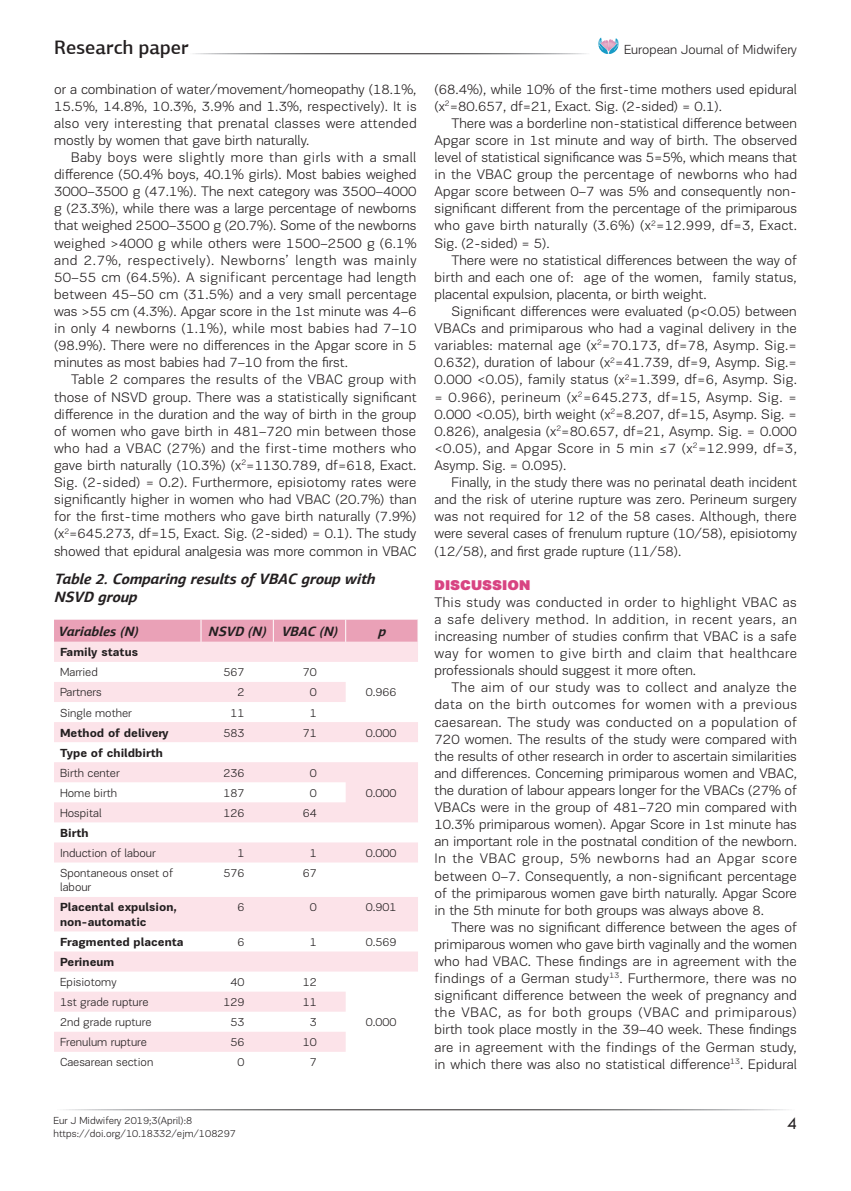
<style>
.page{position:relative;width:851px;height:1191px;background:#fff}
.page>*{position:absolute;margin:0;border:0;box-sizing:border-box;transform-origin:0 0}
.t1{font:500 19.5px "PF Agora Sans Pro";color:#231f20}
.t2{font:18px "Tw Cen";color:#231f20}
.t3{font:italic 700 15px/18px "PF Agora Sans Pro";color:#231f20}
.t4{font:300 14.25px/17.1px "PF Encore Sans Pro";color:#231f20;text-align:justify}
.t5{font:900 14.25px "PF Encore Sans Pro";color:#d84482}
.t6{font:italic 700 13.5px "PF Agora Sans Pro";color:#231f20}
.t7{font:300 13.5px "PF Encore Sans Pro";color:#231f20}
.t8{font:300 12px/14.4px "PF Encore Sans Pro";color:#231f20}
.t9{font:700 12px/14.4px "PF Encore Sans Pro";color:#231f20}
.t10{font:300 10.5px "PF Encore Sans Pro";color:#231f20}
</style>
<div class="page">
<svg style="left:598px;top:37px;width:20px;height:17px"></svg>
<svg style="left:54px;top:642px;width:364px;height:409px"></svg>
<svg style="left:54px;top:619px;width:364px;height:23px;background:#eaa5ba"></svg>
<h1 class="t1" style="left:54px;top:35px;width:136px">Research paper</h1>
<p class="t4" style="left:54px;top:80px;width:364px">or a combination of water/movement/homeopathy (18.1%, 15.5%, 14.8%, 10.3%, 3.9% and 1.3%, respectively). It is also very interesting that prenatal classes were attended mostly by women that gave birth naturally.</p>
<p class="t4" style="left:54px;top:149px;width:364px;text-indent:17px">Baby boys were slightly more than girls with a small difference (50.4% boys, 40.1% girls). Most babies weighed 3000–3500 g (47.1%). The next category was 3500–4000 g (23.3%), while there was a large percentage of newborns that weighed 2500–3500 g (20.7%). Some of the newborns weighed &gt;4000 g while others were 1500–2500 g (6.1% and 2.7%, respectively). Newborns’ length was mainly 50–55 cm (64.5%). A significant percentage had length between 45–50 cm (31.5%) and a very small percentage was &gt;55 cm (4.3%). Apgar score in the 1st minute was 4–6 in only 4 newborns (1.1%), while most babies had 7–10 (98.9%). There were no differences in the Apgar score in 5 minutes as most babies had 7–10 from the first.</p>
<p class="t4" style="left:54px;top:371px;width:364px;text-indent:17px">Table 2 compares the results of the VBAC group with those of NSVD group. There was a statistically significant difference in the duration and the way of birth in the group of women who gave birth in 481–720 min between those who had a VBAC (27%) and the first-time mothers who gave birth naturally (10.3%) (χ<sup>2</sup>=1130.789, df=618, Exact.<br>Sig. (2-sided) = 0.2). Furthermore, episiotomy rates were significantly higher in women who had VBAC (20.7%) than for the first-time mothers who gave birth naturally (7.9%) (χ<sup>2</sup>=645.273, df=15, Exact. Sig. (2-sided) = 0.1). The study showed that epidural analgesia was more common in VBAC</p>
<p class="t3" style="left:54px;top:570px;width:325px">Table 2. Comparing results of VBAC group with<br>NSVD group</p>
<p class="t6" style="left:58px;top:622px;width:84px">Variables (N)</p>
<p class="t6" style="left:208px;top:622px;width:133px">NSVD (N) VBAC (N)</p>
<p class="t6" style="left:378px;top:622px;width:11px">p</p>
<p class="t9" style="left:60px;top:645px;width:79px">Family status</p>
<p class="t8" style="left:60px;top:665px;width:39px">Married</p>
<p class="t8" style="left:223px;top:665px;width:23px">567</p>
<p class="t8" style="left:303px;top:665px;width:16px">70</p>
<p class="t8" style="left:60px;top:685px;width:43px">Partners</p>
<p class="t8" style="left:237px;top:685px;width:9px">2</p>
<p class="t8" style="left:310px;top:685px;width:9px">0</p>
<p class="t8" style="left:365px;top:685px;width:32px">0.966</p>
<p class="t8" style="left:60px;top:705px;width:73px">Single mother</p>
<p class="t8" style="left:230px;top:705px;width:16px">11</p>
<p class="t8" style="left:310px;top:705px;width:9px">1</p>
<p class="t9" style="left:60px;top:725px;width:110px">Method of delivery</p>
<p class="t8" style="left:223px;top:725px;width:23px">583</p>
<p class="t8" style="left:303px;top:725px;width:16px">71</p>
<p class="t8" style="left:365px;top:725px;width:32px">0.000</p>
<p class="t9" style="left:60px;top:745px;width:104px">Type of childbirth</p>
<p class="t8" style="left:60px;top:765px;width:61px">Birth center</p>
<p class="t8" style="left:223px;top:765px;width:23px">236</p>
<p class="t8" style="left:310px;top:765px;width:9px">0</p>
<p class="t8" style="left:60px;top:785px;width:59px">Home birth</p>
<p class="t8" style="left:223px;top:785px;width:23px">187</p>
<p class="t8" style="left:310px;top:785px;width:9px">0</p>
<p class="t8" style="left:365px;top:785px;width:32px">0.000</p>
<p class="t8" style="left:60px;top:805px;width:43px">Hospital</p>
<p class="t8" style="left:223px;top:805px;width:23px">126</p>
<p class="t8" style="left:303px;top:805px;width:16px">64</p>
<p class="t9" style="left:60px;top:825px;width:30px">Birth</p>
<p class="t8" style="left:60px;top:845px;width:97px">Induction of labour</p>
<p class="t8" style="left:237px;top:845px;width:9px">1</p>
<p class="t8" style="left:310px;top:845px;width:9px">1</p>
<p class="t8" style="left:365px;top:845px;width:32px">0.000</p>
<p class="t8" style="left:60px;top:866px;width:114px">Spontaneous onset of labour</p>
<p class="t8" style="left:223px;top:866px;width:23px">576</p>
<p class="t8" style="left:303px;top:866px;width:16px">67</p>
<p class="t9" style="left:60px;top:900px;width:118px">Placental expulsion, non-automatic</p>
<p class="t8" style="left:237px;top:900px;width:9px">6</p>
<p class="t8" style="left:310px;top:900px;width:9px">0</p>
<p class="t8" style="left:365px;top:900px;width:32px">0.901</p>
<p class="t9" style="left:60px;top:934px;width:125px">Fragmented placenta</p>
<p class="t8" style="left:237px;top:934px;width:9px">6</p>
<p class="t8" style="left:310px;top:934px;width:9px">1</p>
<p class="t8" style="left:365px;top:934px;width:32px">0.569</p>
<p class="t9" style="left:60px;top:955px;width:56px">Perineum</p>
<p class="t8" style="left:60px;top:975px;width:58px">Episiotomy</p>
<p class="t8" style="left:230px;top:975px;width:16px">40</p>
<p class="t8" style="left:303px;top:975px;width:16px">12</p>
<p class="t8" style="left:365px;top:1015px;width:32px">0.000</p>
<p class="t8" style="left:60px;top:995px;width:90px">1st grade rupture</p>
<p class="t8" style="left:223px;top:995px;width:23px">129</p>
<p class="t8" style="left:303px;top:995px;width:16px">11</p>
<p class="t8" style="left:60px;top:1015px;width:93px">2nd grade rupture</p>
<p class="t8" style="left:230px;top:1015px;width:16px">53</p>
<p class="t8" style="left:310px;top:1015px;width:9px">3</p>
<p class="t8" style="left:60px;top:1035px;width:88px">Frenulum rupture</p>
<p class="t8" style="left:230px;top:1035px;width:16px">56</p>
<p class="t8" style="left:303px;top:1035px;width:16px">10</p>
<p class="t8" style="left:60px;top:1055px;width:95px">Caesarean section</p>
<p class="t8" style="left:237px;top:1055px;width:9px">0</p>
<p class="t8" style="left:310px;top:1055px;width:9px">7</p>
<p class="t7" style="left:624px;top:42px;width:174px">European Journal of Midwifery</p>
<p class="t4" style="left:434px;top:80px;width:364px">(68.4%), while 10% of the first-time mothers used epidural (χ<sup>2</sup>=80.657, df=21, Exact. Sig. (2-sided) = 0.1).</p>
<p class="t4" style="left:434px;top:115px;width:364px;text-indent:17px">There was a borderline non-statistical difference between Apgar score in 1st minute and way of birth. The observed level of statistical significance was 5=5%, which means that in the VBAC group the percentage of newborns who had Apgar score between 0–7 was 5% and consequently non&shy;significant different from the percentage of the primiparous who gave birth naturally (3.6%) (χ<sup>2</sup>=12.999, df=3, Exact.<br>Sig. (2-sided) = 5).</p>
<p class="t4" style="left:434px;top:251px;width:364px;text-indent:17px">There were no statistical differences between the way of birth and each one of: age of the women, family status, placental expulsion, placenta, or birth weight.</p>
<p class="t4" style="left:434px;top:303px;width:364px;text-indent:17px">Significant differences were evaluated (p&lt;0.05) between VBACs and primiparous who had a vaginal delivery in the variables: maternal age (χ<sup>2</sup>=70.173, df=78, Asymp. Sig.= 0.632), duration of labour (χ<sup>2</sup>=41.739, df=9, Asymp. Sig.= 0.000 &lt;0.05), family status (χ<sup>2</sup>=1.399, df=6, Asymp. Sig. = 0.966), perineum (χ<sup>2</sup>=645.273, df=15, Asymp. Sig. = 0.000 &lt;0.05), birth weight (χ<sup>2</sup>=8.207, df=15, Asymp. Sig. = 0.826), analgesia (χ<sup>2</sup>=80.657, df=21, Asymp. Sig. = 0.000 &lt;0.05), and Apgar Score in 5 min ≤7 (χ<sup>2</sup>=12.999, df=3, Asymp. Sig. = 0.095).</p>
<p class="t4" style="left:434px;top:474px;width:364px;text-indent:17px">Finally, in the study there was no perinatal death incident and the risk of uterine rupture was zero. Perineum surgery was not required for 12 of the 58 cases. Although, there were several cases of frenulum rupture (10/58), episiotomy (12/58), and first grade rupture (11/58).</p>
<p class="t5" style="left:434px;top:575px;width:97px">DISCUSSION</p>
<p class="t4" style="left:434px;top:593px;width:364px">This study was conducted in order to highlight VBAC as a safe delivery method. In addition, in recent years, an increasing number of studies confirm that VBAC is a safe way for women to give birth and claim that healthcare professionals should suggest it more often.</p>
<p class="t4" style="left:434px;top:679px;width:364px;text-indent:17px">The aim of our study was to collect and analyze the data on the birth outcomes for women with a previous caesarean. The study was conducted on a population of 720 women. The results of the study were compared with the results of other research in order to ascertain similarities and differences. Concerning primiparous women and VBAC, the duration of labour appears longer for the VBACs (27% of VBACs were in the group of 481–720 min compared with 10.3% primiparous women). Apgar Score in 1st minute has an important role in the postnatal condition of the newborn.<br>In the VBAC group, 5% newborns had an Apgar score between 0–7. Consequently, a non-significant percentage of the primiparous women gave birth naturally. Apgar Score in the 5th minute for both groups was always above 8.</p>
<p class="t4" style="left:434px;top:918px;width:364px;text-indent:17px">There was no significant difference between the ages of primiparous women who gave birth vaginally and the women who had VBAC. These findings are in agreement with the findings of a German study<sup>13</sup>. Furthermore, there was no significant difference between the week of pregnancy and the VBAC, as for both groups (VBAC and primiparous) birth took place mostly in the 39–40 week. These findings are in agreement with the findings of the German study, in which there was also no statistical difference<sup>13</sup>. Epidural</p>
<p class="t10" style="left:53px;top:1114px;width:140px">Eur J Midwifery 2019;3(April):8</p>
<p class="t2" style="left:786px;top:1112px;width:11px">4</p>
<p class="t10" style="left:53px;top:1127px;width:184px">https://doi.org/10.18332/ejm/108297</p>
</div>
